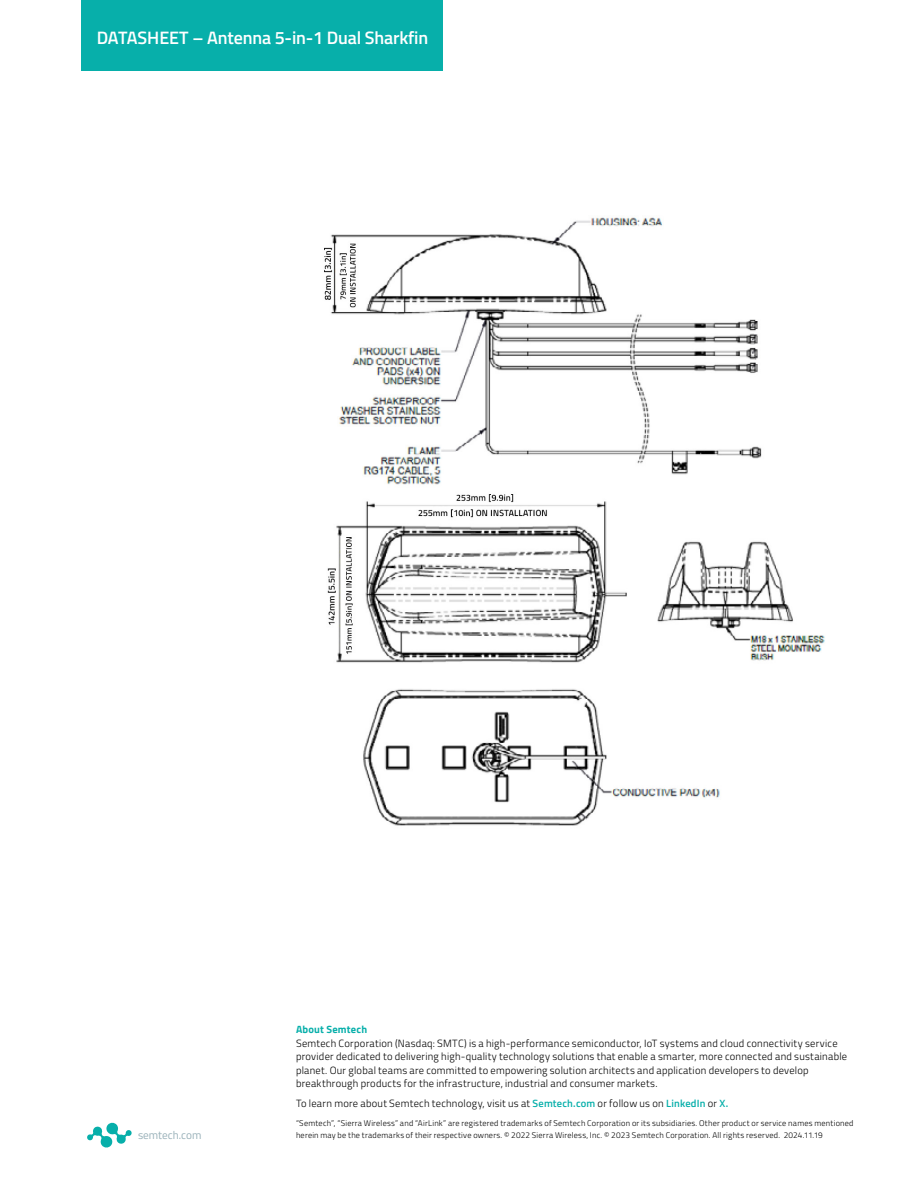
<style>
.page{position:relative;width:918px;height:1188px;background:#fff}
.page>*{position:absolute;margin:0;border:0;box-sizing:border-box;transform-origin:0 0}
.t1{font:600 18px "Titillium Web";letter-spacing:-.01em;color:#fff}
.t2{font:11.25px "Titillium Web";color:#99b1b9}
.t3{font:300 10.5px/13.5px "Titillium Web";letter-spacing:.02em;color:#000}
.t4{font:700 10.5px "Titillium Web";letter-spacing:.02em;color:#07afaa}
.t5{font:300 8.25px/12px "Titillium Web";letter-spacing:.025em;color:#000}
.s1{font-weight:600;color:#07afaa}
</style>
<div class="page">
<svg style="left:87px;top:1122px;width:45px;height:26px"></svg>
<img style="left:324px;top:217px;width:501px;height:609px">
<div style="left:81px;top:0;width:362px;height:70px;background:#07afaa"></div>
<h1 class="t1" style="left:97px;top:24px;width:333px">DATASHEET – Antenna 5-in-1 Dual Sharkfin</h1>
<p class="t2" style="left:138px;top:1127px;width:65px">semtech.com</p>
<p class="t4" style="left:296px;top:1022px;width:73px">About Semtech</p>
<p class="t3" style="left:296px;top:1036px;width:553px">Semtech Corporation (Nasdaq: SMTC) is a high-performance semiconductor, IoT systems and cloud connectivity service provider dedicated to delivering high-quality technology solutions that enable a smarter, more connected and sustainable planet. Our global teams are committed to empowering solution architects and application developers to develop breakthrough products for the infrastructure, industrial and consumer markets.</p>
<p class="t3" style="left:296px;top:1096px;width:434px">To learn more about Semtech technology, visit us at <span class="s1">Semtech.com</span> or follow us on <span class="s1">LinkedIn</span> or <span class="s1">X.</span></p>
<p class="t5" style="left:296px;top:1117px;width:559px">“Semtech”, “Sierra Wireless” and “AirLink” are registered trademarks of Semtech Corporation or its subsidiaries. Other product or service names mentioned herein may be the trademarks of their respective owners. © 2022 Sierra Wireless, Inc. © 2023 Semtech Corporation. All rights reserved. 2024.11.19</p>
</div>
